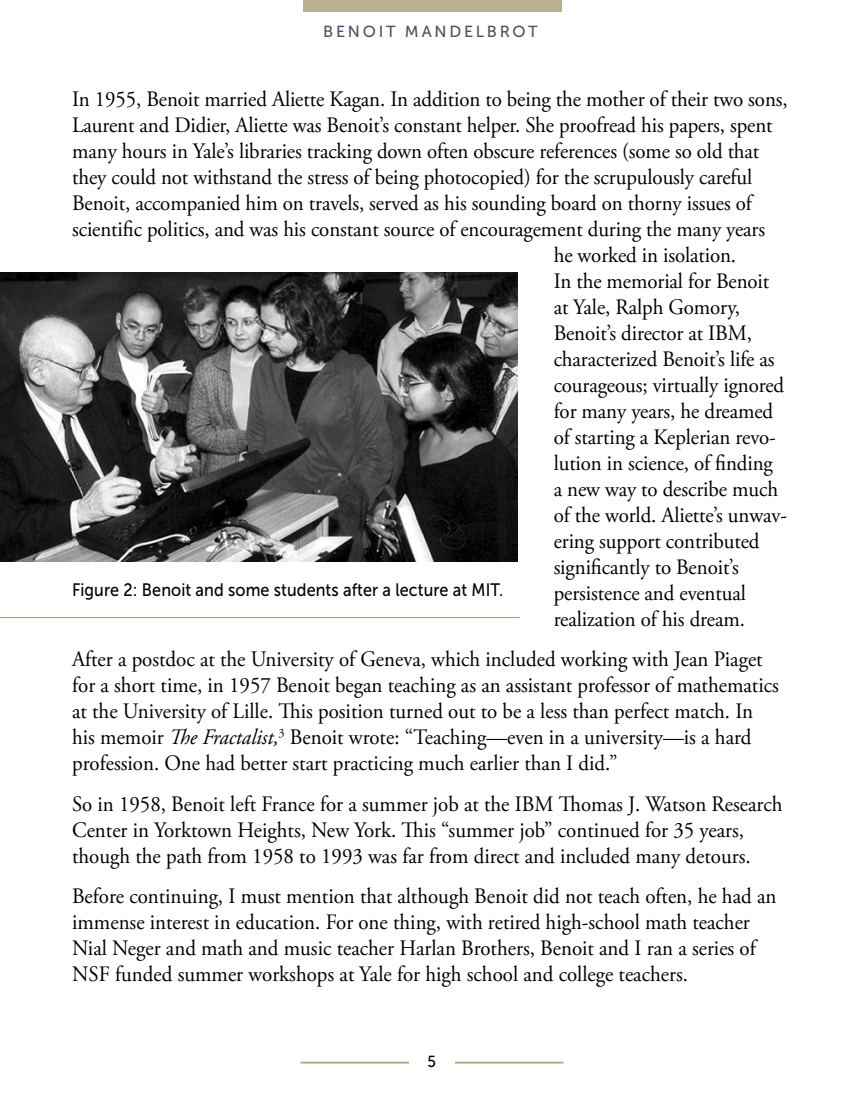
<style>
.page{position:relative;width:864px;height:1098px;background:#fff}
.page>*{position:absolute;margin:0;border:0;box-sizing:border-box;transform-origin:0 0}
.t1{font:22px/26px "Adobe Garamond Pro";letter-spacing:-.005em;color:#000001;scale:.95 1}
.t2{font:18px "Museo Sans 500";letter-spacing:.005em;color:#000001;scale:.9 1}
.t3{font:16px "Museo Sans 500";letter-spacing:.175em;color:#584a65}
.t4{font:16px "Museo Sans 500";color:#000001;scale:.95 1}
.s1{font-style:italic}
</style>
<div class="page">
<hr style="left:301px;top:1062px;width:262px;height:1px;background:#a09569">
<hr style="left:301px;top:1063px;width:262px;height:1px;background:#a09569">
<div style="left:409px;top:1055px;width:45px;height:27px;background:#fff"></div>
<div style="left:303px;top:0;width:258px;height:12px;background:#b9b08f"></div>
<img style="left:0;top:273px;width:518px;height:288px">
<hr style="left:0;top:617px;width:520px;height:1px;background:#a09569">
<p class="t3" style="left:323px;top:23px;width:216px">BENOIT MANDELBROT</p>
<p class="t1" style="left:72px;top:87px;width:755px">In 1955, Benoit married Aliette Kagan. In addition to being the mother of their two sons,</p>
<p class="t1" style="left:72px;top:113px;width:739px">Laurent and Didier, Aliette was Benoit’s constant helper. She proofread his papers, spent</p>
<p class="t1" style="left:72px;top:139px;width:725px">many hours in Yale’s libraries tracking down often obscure references (some so old that</p>
<p class="t1" style="left:72px;top:165px;width:717px">they could not withstand the stress of being photocopied) for the scrupulously careful</p>
<p class="t1" style="left:72px;top:191px;width:717px">Benoit, accompanied him on travels, served as his sounding board on thorny issues of</p>
<p class="t1" style="left:72px;top:217px;width:731px">scientific politics, and was his constant source of encouragement during the many years</p>
<p class="t1" style="left:554px;top:243px;width:194px">he worked in isolation.</p>
<p class="t1" style="left:554px;top:269px;width:228px">In the memorial for Benoit</p>
<p class="t1" style="left:554px;top:295px;width:198px">at Yale, Ralph Gomory,</p>
<p class="t1" style="left:554px;top:321px;width:210px">Benoit’s director at IBM,</p>
<p class="t1" style="left:554px;top:347px;width:234px">characterized Benoit’s life as</p>
<p class="t1" style="left:554px;top:373px;width:244px">courageous; virtually ignored</p>
<p class="t1" style="left:554px;top:399px;width:233px">for many years, he dreamed</p>
<p class="t1" style="left:554px;top:425px;width:235px">of starting a Keplerian revo-</p>
<p class="t1" style="left:554px;top:451px;width:232px">lution in science, of finding</p>
<p class="t1" style="left:554px;top:477px;width:238px">a new way to describe much</p>
<p class="t1" style="left:554px;top:503px;width:247px">of the world. Aliette’s unwav-</p>
<p class="t1" style="left:554px;top:529px;width:218px">ering support contributed</p>
<p class="t1" style="left:554px;top:555px;width:196px">significantly to Benoit’s</p>
<p class="t1" style="left:554px;top:581px;width:204px">persistence and eventual</p>
<p class="t1" style="left:554px;top:607px;width:203px">realization of his dream.</p>
<p class="t1" style="left:72px;top:647px;width:745px">After a postdoc at the University of Geneva, which included working with Jean Piaget for a short time, in 1957 Benoit began teaching as an assistant professor of mathematics at the University of Lille. This position turned out to be a less than perfect match. In his memoir <span class="s1">The Fractalist,</span><sup>3</sup> Benoit wrote: “Teaching—even in a university—is a hard profession. One had better start practicing much earlier than I did.”</p>
<p class="t1" style="left:72px;top:792px;width:749px">So in 1958, Benoit left France for a summer job at the IBM Thomas J. Watson Research<br>Center in Yorktown Heights, New York. This “summer job” continued for 35 years, though the path from 1958 to 1993 was far from direct and included many detours.</p>
<p class="t1" style="left:72px;top:884px;width:743px">Before continuing, I must mention that although Benoit did not teach often, he had an immense interest in education. For one thing, with retired high-school math teacher Nial Neger and math and music teacher Harlan Brothers, Benoit and I ran a series of NSF funded summer workshops at Yale for high school and college teachers.</p>
<p class="t2" style="left:72px;top:580px;width:481px">Figure 2: Benoit and some students after a lecture at MIT.</p>
<p class="t4" style="left:427px;top:1052px;width:11px">5</p>
</div>
